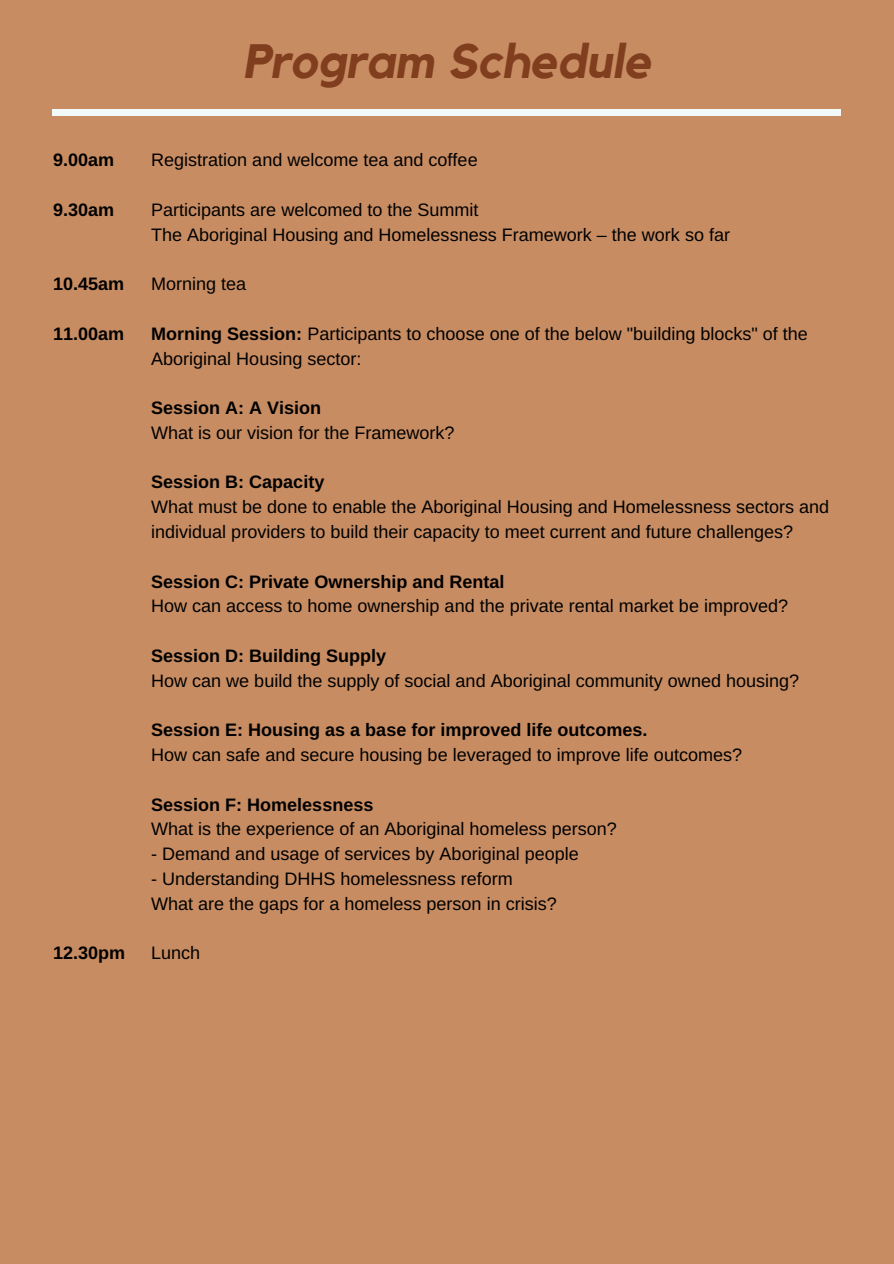
<style>
.page{position:relative;width:894px;height:1264px;background:#fff}
.page>*{position:absolute;margin:0;border:0;box-sizing:border-box;transform-origin:0 0}
.t1{font:italic 700 48px "Kollektif";color:#803e1e}
.t2{font:18px/24.8px "Arimo";color:#000}
.t3{font:700 18px "Arimo";color:#000}
.s1{font-weight:700}
</style>
<div class="page">
<div style="left:0;top:0;width:893px;height:1263px;background:#c78c62"></div>
<div style="left:53px;top:109px;width:788px;height:7px;background:#f2f9f9"></div>
<p class="t3" style="left:53px;top:150px;width:63px">9.00am</p>
<p class="t3" style="left:53px;top:199px;width:63px">9.30am</p>
<p class="t3" style="left:53px;top:274px;width:73px">10.45am</p>
<p class="t3" style="left:53px;top:323px;width:73px">11.00am</p>
<p class="t3" style="left:53px;top:943px;width:74px">12.30pm</p>
<h1 class="t1" style="left:243px;top:39px;width:410px">Program Schedule</h1>
<p class="t2" style="left:151px;top:148px;width:328px">Registration and welcome tea and coffee</p>
<p class="t2" style="left:151px;top:197px;width:580px">Participants are welcomed to the Summit<br>The Aboriginal Housing and Homelessness Framework – the work so far</p>
<p class="t2" style="left:151px;top:271px;width:97px">Morning tea</p>
<p class="t2" style="left:151px;top:321px;width:658px"><span class="s1">Morning Session:</span> Participants to choose one of the below "building blocks" of the<br>Aboriginal Housing sector:</p>
<p class="t3" style="left:151px;top:398px;width:171px">Session A: A Vision</p>
<p class="t2" style="left:151px;top:420px;width:305px">What is our vision for the Framework?</p>
<p class="t3" style="left:151px;top:472px;width:175px">Session B: Capacity</p>
<p class="t2" style="left:151px;top:494px;width:679px">What must be done to enable the Aboriginal Housing and Homelessness sectors and individual providers to build their capacity to meet current and future challenges?</p>
<p class="t3" style="left:151px;top:571px;width:355px">Session C: Private Ownership and Rental</p>
<p class="t2" style="left:151px;top:593px;width:638px">How can access to home ownership and the private rental market be improved?</p>
<p class="t3" style="left:151px;top:645px;width:236px">Session D: Building Supply</p>
<p class="t2" style="left:151px;top:668px;width:649px">How can we build the supply of social and Aboriginal community owned housing?</p>
<p class="t3" style="left:151px;top:720px;width:498px">Session E: Housing as a base for improved life outcomes.</p>
<p class="t2" style="left:151px;top:742px;width:592px">How can safe and secure housing be leveraged to improve life outcomes?</p>
<p class="t3" style="left:151px;top:794px;width:224px">Session F: Homelessness</p>
<p class="t2" style="left:151px;top:816px;width:467px">What is the experience of an Aboriginal homeless person?</p>
<p class="t2" style="left:151px;top:841px;width:429px">- Demand and usage of services by Aboriginal people</p>
<p class="t2" style="left:151px;top:866px;width:407px">- Understanding DHHS homelessness reform<br>What are the gaps for a homeless person in crisis?</p>
<p class="t2" style="left:151px;top:940px;width:51px">Lunch</p>
</div>
